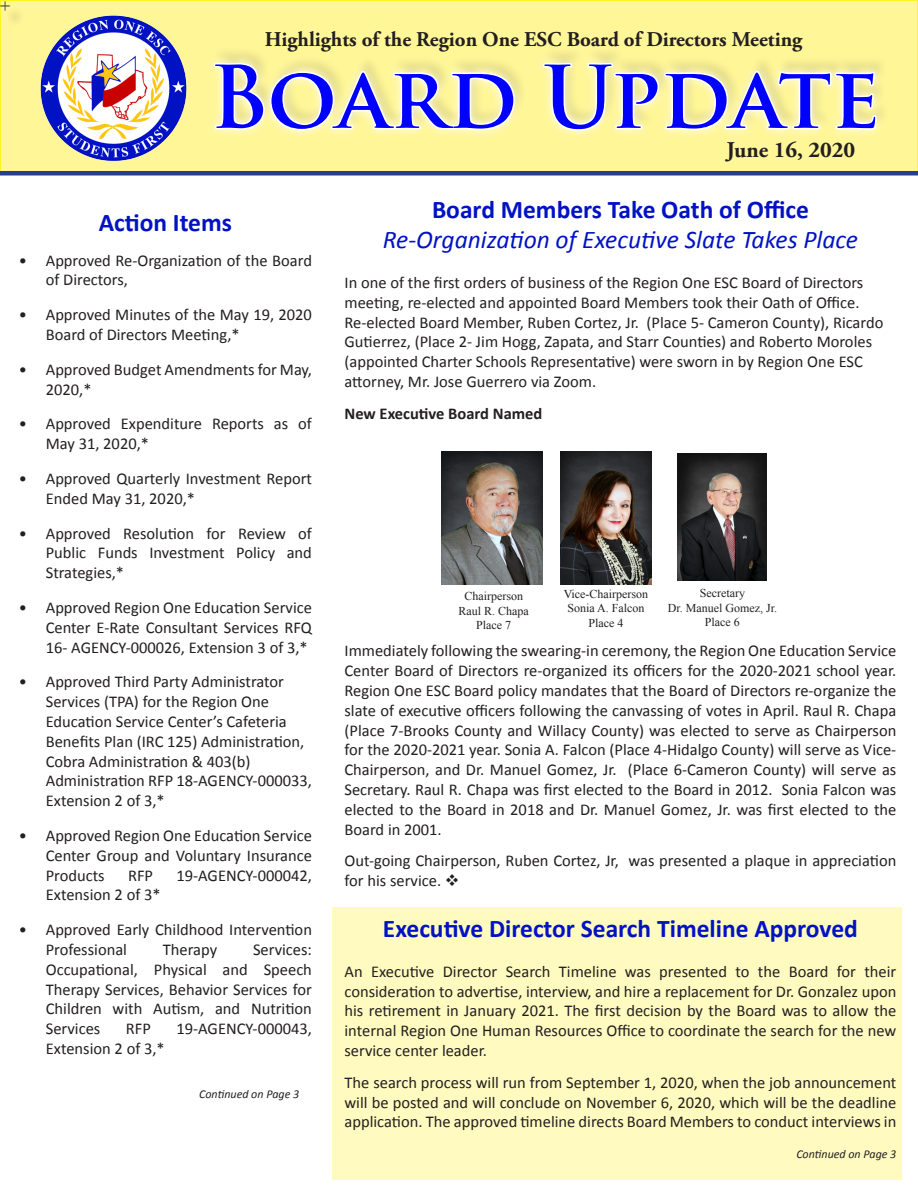
<style>
.page{position:relative;width:918px;height:1188px;background:#fff}
.page>*{position:absolute;margin:0;border:0;box-sizing:border-box;transform-origin:0 0}
.t1{font:700 84px "Trajan Pro";color:#00f}
.t2{font:700 25.5px "Calibri";color:#0112c4}
.t3{font:italic 25.5px "Calibri";color:#0112c4}
.t4{font:700 22.5px "Adobe Garamond Pro";color:#231f20}
.t5{font:700 21px "Adobe Garamond Pro";color:#231f20}
.t6{font:18px "Times New Roman";color:#231f20}
.t7{font:16.5px/19.8px "Calibri";color:#231f20}
.t8{font:700 16.5px "Calibri";color:#231f20}
.t9{font:12px "Times New Roman";color:#231f20}
.t10{font:italic 12px "Calibri";color:#231f20}
</style>
<div class="page">
<div style="left:333px;top:907px;width:569px;height:272px;background:#fffbc0"></div>
<div style="left:0;top:0;width:918px;height:173px;background:#fff698"></div>
<div style="left:0;top:0;width:918px;height:174px;border:2px solid #fff101"></div>
<div style="left:204px;top:54px;width:682px;height:86px;background:#fff;opacity:.75"></div>
<svg style="left:212px;top:61px;width:304px;height:71px"></svg>
<svg style="left:541px;top:61px;width:337px;height:72px"></svg>
<div style="left:0;top:171px;width:918px;height:5px;background:#253f8e"></div>
<img style="left:40px;top:15px;width:147px;height:146px">
<img style="left:442px;top:451px;width:101px;height:133px">
<img style="left:560px;top:451px;width:92px;height:133px">
<img style="left:678px;top:453px;width:88px;height:127px">
<p class="t6" style="left:0;top:-6px;width:12px">+</p>
<p class="t5" style="left:265px;top:28px;width:539px">Highlights of the Region One ESC Board of Directors Meeting</p>
<p class="t1" style="left:210px;top:45px;width:672px">Board Update</p>
<p class="t4" style="left:727px;top:137px;width:130px">June 16, 2020</p>
<p class="t2" style="left:99px;top:206px;width:135px">Action Items</p>
<p class="t7" style="left:46px;top:250px;width:268px;text-indent:-27px">• Approved Re-Organization of the Board of Directors,</p>
<p class="t7" style="left:46px;top:305px;width:268px;text-indent:-27px">• Approved Minutes of the May 19, 2020<br>Board of Directors Meeting,*</p>
<p class="t7" style="left:46px;top:359px;width:268px;text-indent:-27px">• Approved Budget Amendments for May,<br>2020,*</p>
<p class="t7" style="left:46px;top:414px;width:268px;text-indent:-27px">• Approved Expenditure Reports as of<br>May 31, 2020,*</p>
<p class="t7" style="left:46px;top:469px;width:268px;text-indent:-27px">• Approved Quarterly Investment Report<br>Ended May 31, 2020,*</p>
<p class="t7" style="left:46px;top:523px;width:268px;text-align:justify;text-indent:-27px">• Approved Resolution for Review of Public Funds Investment Policy and Strategies,*</p>
<p class="t7" style="left:46px;top:598px;width:268px;text-align:justify;text-indent:-27px">• Approved Region One Education Service Center E-Rate Consultant Services RFQ 16- AGENCY-000026, Extension 3 of 3,*</p>
<p class="t7" style="left:46px;top:672px;width:268px;text-indent:-27px">• Approved Third Party Administrator Services (TPA) for the Region One Education Service Center’s Cafeteria Benefits Plan (IRC 125) Administration, Cobra Administration &amp; 403(b)<br>Administration RFP 18-AGENCY-000033, Extension 2 of 3,*</p>
<p class="t7" style="left:46px;top:826px;width:268px;text-align:justify;text-indent:-27px">• Approved Region One Education Service Center Group and Voluntary Insurance Products</p>
<p class="t7" style="left:128px;top:865px;width:27px">RFP</p>
<p class="t7" style="left:176px;top:865px;width:137px">19-AGENCY-000042,</p>
<p class="t7" style="left:46px;top:885px;width:116px">Extension 2 of 3*</p>
<p class="t7" style="left:46px;top:920px;width:268px;text-indent:-27px">• Approved Early Childhood Intervention<br>Professional</p>
<p class="t7" style="left:163px;top:940px;width:56px">Therapy</p>
<p class="t7" style="left:46px;top:940px;width:268px;text-align:justify;text-indent:207px">Services:<br>Occupational, Physical and Speech Therapy Services, Behavior Services for Children with Autism, and Nutrition Services</p>
<p class="t7" style="left:126px;top:1019px;width:27px">RFP</p>
<p class="t7" style="left:176px;top:1019px;width:137px">19-AGENCY-000043,</p>
<p class="t7" style="left:46px;top:1039px;width:121px">Extension 2 of 3,*</p>
<p class="t10" style="left:199px;top:1085px;width:102px">Continued on Page 3</p>
<p class="t2" style="left:432px;top:193px;width:378px">Board Members Take Oath of Office</p>
<p class="t3" style="left:383px;top:223px;width:477px">Re-Organization of Executive Slate Takes Place</p>
<p class="t7" style="left:345px;top:273px;width:540px">In one of the first orders of business of the Region One ESC Board of Directors meeting, re-elected and appointed Board Members took their Oath of Office.<br>Re-elected Board Member, Ruben Cortez, Jr. (Place 5- Cameron County), Ricardo Gutierrez, (Place 2- Jim Hogg, Zapata, and Starr Counties) and Roberto Moroles (appointed Charter Schools Representative) were sworn in by Region One ESC attorney, Mr. Jose Guerrero via Zoom.</p>
<p class="t8" style="left:345px;top:403px;width:199px">New Executive Board Named</p>
<p class="t9" style="left:464px;top:588px;width:60px">Chairperson</p>
<p class="t9" style="left:459px;top:602px;width:72px">Raul R. Chapa</p>
<p class="t9" style="left:476px;top:617px;width:36px">Place 7</p>
<p class="t9" style="left:564px;top:586px;width:86px">Vice-Chairperson</p>
<p class="t9" style="left:567px;top:600px;width:79px">Sonia A. Falcon</p>
<p class="t9" style="left:588px;top:615px;width:36px">Place 4</p>
<p class="t9" style="left:700px;top:585px;width:47px">Secretary</p>
<p class="t9" style="left:668px;top:600px;width:111px">Dr. Manuel Gomez, Jr.</p>
<p class="t9" style="left:705px;top:614px;width:36px">Place 6</p>
<p class="t7" style="left:345px;top:641px;width:553px;text-align:justify">Immediately following the swearing-in ceremony, the Region One Education Service Center Board of Directors re-organized its officers for the 2020-2021 school year.<br>Region One ESC Board policy mandates that the Board of Directors re-organize the slate of executive officers following the canvassing of votes in April. Raul R. Chapa (Place 7-Brooks County and Willacy County) was elected to serve as Chairperson for the 2020-2021 year. Sonia A. Falcon (Place 4-Hidalgo County) will serve as Vice-Chairperson, and Dr. Manuel Gomez, Jr. (Place 6-Cameron County) will serve as Secretary. Raul R. Chapa was first elected to the Board in 2012. Sonia Falcon was elected to the Board in 2018 and Dr. Manuel Gomez, Jr. was first elected to the Board in 2001.</p>
<p class="t7" style="left:345px;top:851px;width:553px">Out-going Chairperson, Ruben Cortez, Jr, was presented a plaque in appreciation for his service. ❖</p>
<p class="t2" style="left:383px;top:912px;width:476px">Executive Director Search Timeline Approved</p>
<p class="t7" style="left:345px;top:961px;width:553px;text-align:justify">An Executive Director Search Timeline was presented to the Board for their consideration to advertise, interview, and hire a replacement for Dr. Gonzalez upon his retirement in January 2021. The first decision by the Board was to allow the internal Region One Human Resources Office to coordinate the search for the new service center leader.</p>
<p class="t7" style="left:345px;top:1072px;width:553px;text-align:justify">The search process will run from September 1, 2020, when the job announcement will be posted and will conclude on November 6, 2020, which will be the deadline application. The approved timeline directs Board Members to conduct interviews in</p>
<p class="t10" style="left:796px;top:1146px;width:102px">Continued on Page 3</p>
</div>
